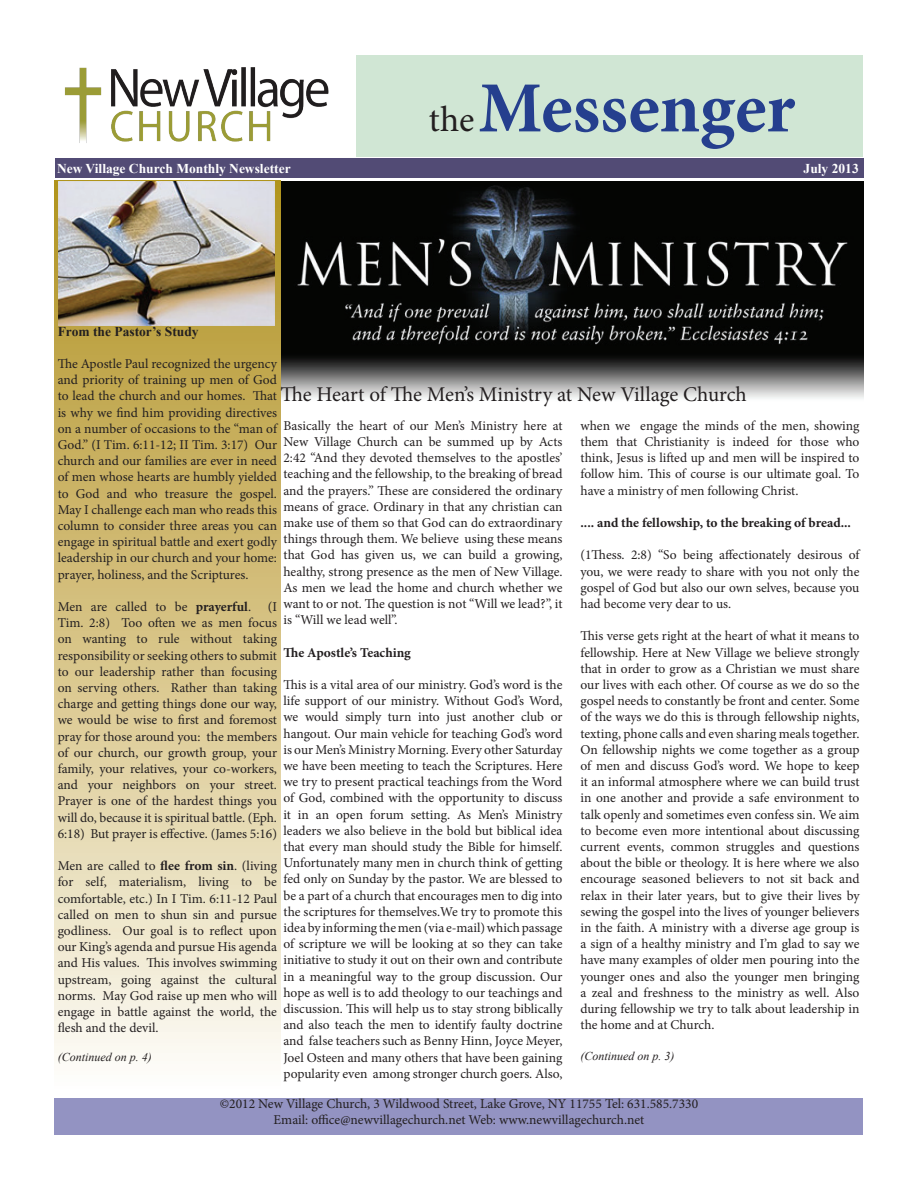
<style>
.page{position:relative;width:918px;height:1188px;background:#fff}
.page>*{position:absolute;margin:0;border:0;box-sizing:border-box;transform-origin:0 0}
.t1{font:700 72px "Minion Pro";color:#253f8e}
.t2{font:21px "Minion Pro";letter-spacing:-.005em;color:#231f20}
.t3{font:13.5px/16.2px "Minion Pro";letter-spacing:-.005em;color:#231f20;text-align:justify}
.t4{font:700 13.5px "Minion Pro";color:#231f20}
.t5{font:700 13.5px "Times New Roman";color:#fff}
.t6{font:700 13.5px "Times New Roman";color:#231f20}
.t7{font:italic 12px "Times New Roman";color:#231f20}
.s1{font-weight:400;font-size:36px;color:#231f20}
.s2{font-weight:700}
</style>
<div class="page">
<div style="left:55px;top:181px;width:225px;height:916px;background:linear-gradient(to bottom,#b1911e,#fefbf6)"></div>
<div style="left:56px;top:158px;width:808px;height:20px;background:#524b75"></div>
<div style="left:55px;top:1098px;width:808px;height:37px;background:#9393c2"></div>
<div style="left:356px;top:55px;width:507px;height:102px;background:#d0e6d4"></div>
<img style="left:59px;top:182px;width:215px;height:143px">
<img style="left:64px;top:67px;width:265px;height:76px">
<img style="left:282px;top:182px;width:581px;height:217px">
<h1 class="t1" style="left:429px;top:58px;width:368px"><span class="s1">the</span>Messenger</h1>
<p class="t5" style="left:57px;top:159px;width:235px">New Village Church Monthly Newsletter</p>
<p class="t5" style="left:804px;top:159px;width:57px">July 2013</p>
<p class="t6" style="left:58px;top:322px;width:142px">From the Pastor’s Study</p>
<p class="t3" style="left:58px;top:356px;width:221px">The Apostle Paul recognized the urgency and priority of training up men of God to lead the church and our homes. That is why we find him providing directives on a number of occasions to the “man of God.” (I Tim. 6:11-12; II Tim. 3:17) Our church and our families are ever in need of men whose hearts are humbly yielded to God and who treasure the gospel.<br>May I challenge each man who reads this column to consider three areas you can engage in spiritual battle and exert godly leadership in our church and your home: prayer, holiness, and the Scriptures.</p>
<p class="t3" style="left:58px;top:599px;width:221px">Men are called to be <span class="s2">prayerful</span>. (I Tim. 2:8) Too often we as men focus on wanting to rule without taking responsibility or seeking others to submit to our leadership rather than focusing on serving others. Rather than taking charge and getting things done our way, we would be wise to first and foremost pray for those around you: the members of our church, our growth group, your family, your relatives, your co-workers, and your neighbors on your street.<br>Prayer is one of the hardest things you will do, because it is spiritual battle. (Eph.<br>6:18) But prayer is effective. (James 5:16)</p>
<p class="t3" style="left:58px;top:858px;width:221px">Men are called to <span class="s2">flee from sin</span>. (living for self, materialism, living to be comfortable, etc.) In I Tim. 6:11-12 Paul called on men to shun sin and pursue godliness. Our goal is to reflect upon our King’s agenda and pursue His agenda and His values. This involves swimming upstream, going against the cultural norms. May God raise up men who will engage in battle against the world, the flesh and the devil.</p>
<p class="t7" style="left:58px;top:1049px;width:95px">(Continued on p. 4)</p>
<h2 class="t2" style="left:280px;top:380px;width:468px">The Heart of The Men’s Ministry at New Village Church</h2>
<p class="t3" style="left:284px;top:417px;width:281px">Basically the heart of our Men’s Ministry here at New Village Church can be summed up by Acts 2:42 “And they devoted themselves to the apostles’ teaching and the fellowship, to the breaking of bread and the prayers.” These are considered the ordinary means of grace. Ordinary in that any christian can make use of them so that God can do extraordinary things through them. We believe using these means that God has given us, we can build a growing, healthy, strong presence as the men of New Village.<br>As men we lead the home and church whether we want to or not. The question is not “Will we lead?”, it is “Will we lead well”.</p>
<p class="t4" style="left:284px;top:643px;width:129px">The Apostle’s Teaching</p>
<p class="t3" style="left:284px;top:677px;width:281px">This is a vital area of our ministry. God’s word is the life support of our ministry. Without God’s Word, we would simply turn into just another club or hangout. Our main vehicle for teaching God’s word is our Men’s Ministry Morning. Every other Saturday we have been meeting to teach the Scriptures. Here we try to present practical teachings from the Word of God, combined with the opportunity to discuss it in an open forum setting. As Men’s Ministry leaders we also believe in the bold but biblical idea that every man should study the Bible for himself.<br>Unfortunately many men in church think of getting fed only on Sunday by the pastor. We are blessed to be a part of a church that encourages men to dig into the scriptures for themselves.We try to promote this idea by informing the men (via e-mail) which passage of scripture we will be looking at so they can take initiative to study it out on their own and contribute in a meaningful way to the group discussion. Our hope as well is to add theology to our teachings and discussion. This will help us to stay strong biblically and also teach the men to identify faulty doctrine and false teachers such as Benny Hinn, Joyce Meyer, Joel Osteen and many others that have been gaining popularity even among stronger church goers. Also,</p>
<p class="t3" style="left:580px;top:417px;width:281px">when we engage the minds of the men, showing them that Christianity is indeed for those who think, Jesus is lifted up and men will be inspired to follow him. This of course is our ultimate goal. To have a ministry of men following Christ.</p>
<p class="t4" style="left:580px;top:513px;width:272px">.... and the fellowship, to the breaking of bread...</p>
<p class="t3" style="left:580px;top:547px;width:281px">(1Thess. 2:8) “So being affectionately desirous of you, we were ready to share with you not only the gospel of God but also our own selves, because you had become very dear to us.</p>
<p class="t3" style="left:580px;top:628px;width:281px">This verse gets right at the heart of what it means to fellowship. Here at New Village we believe strongly that in order to grow as a Christian we must share our lives with each other. Of course as we do so the gospel needs to constantly be front and center. Some of the ways we do this is through fellowship nights, texting, phone calls and even sharing meals together.<br>On fellowship nights we come together as a group of men and discuss God’s word. We hope to keep it an informal atmosphere where we can build trust in one another and provide a safe environment to talk openly and sometimes even confess sin. We aim to become even more intentional about discussing current events, common struggles and questions about the bible or theology. It is here where we also encourage seasoned believers to not sit back and relax in their later years, but to give their lives by sewing the gospel into the lives of younger believers in the faith. A ministry with a diverse age group is a sign of a healthy ministry and I’m glad to say we have many examples of older men pouring into the younger ones and also the younger men bringing a zeal and freshness to the ministry as well. Also during fellowship we try to talk about leadership in the home and at Church.</p>
<p class="t7" style="left:580px;top:1048px;width:95px">(Continued on p. 3)</p>
<p class="t3" style="left:220px;top:1095px;width:480px;text-align:center">©2012 New Village Church, 3 Wildwood Street, Lake Grove, NY 11755 Tel: 631.585.7330<br>Email: office@newvillagechurch.net Web: www.newvillagechurch.net</p>
</div>
